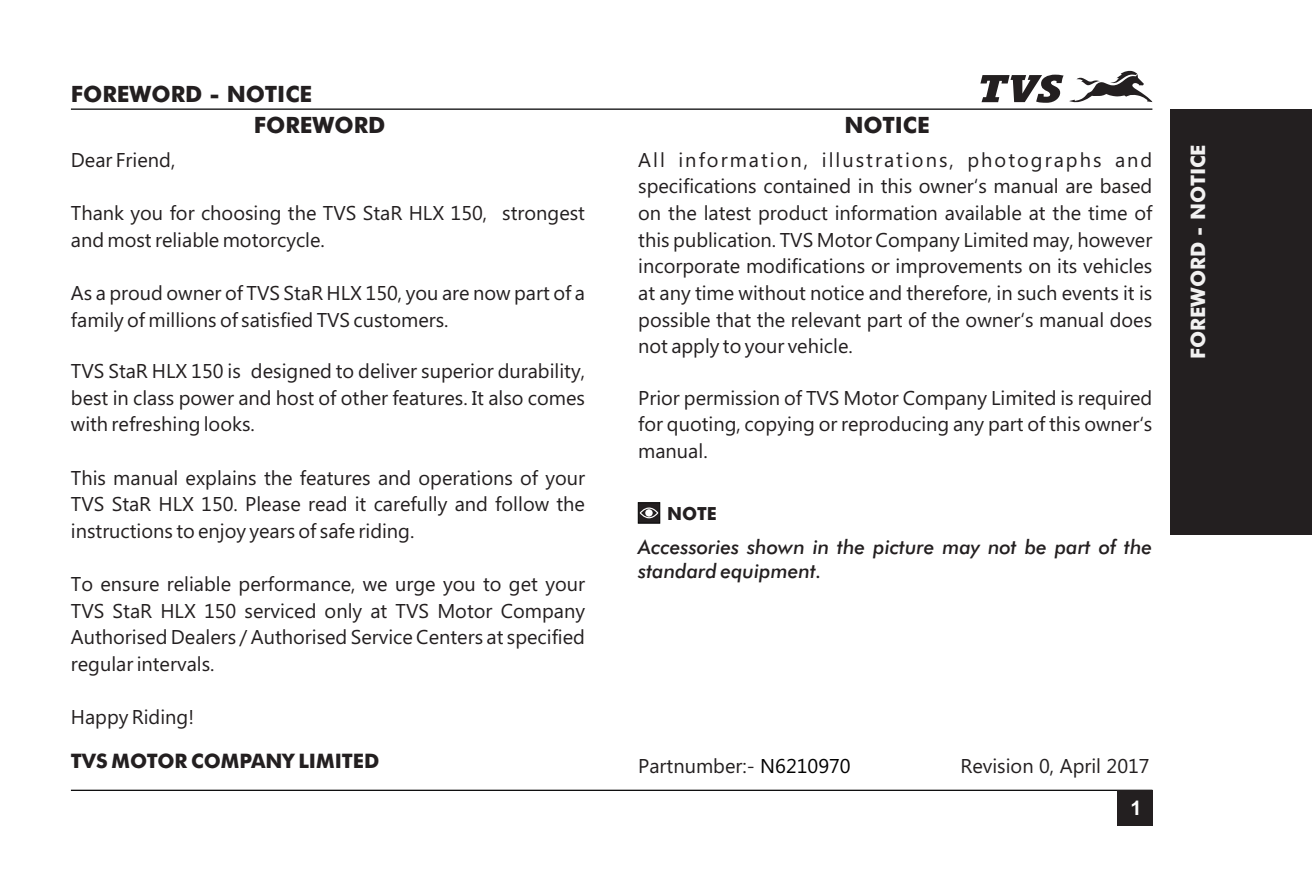
<style>
.page{position:relative;width:1312px;height:886px;background:#fff}
.page>*{position:absolute;margin:0;border:0;box-sizing:border-box;transform-origin:0 0}
.t1{font:700 22.5px "Futura BT";color:#231f20}
.t2{font:20px/26.5px "Ebrima";color:#231f20;text-align:justify}
.t3{font:italic 500 20px/24px "Futura BT";color:#231f20}
.t4{font:700 20px "Futura BT";color:#231f20}
.t5{font:700 20px "Futura BT";color:#f2f1f1}
.t6{font:700 20px "Arial";color:#fff}
.t7{font:700 18px "Futura BT";color:#231f20}
.s1{color:#000}
</style>
<div class="page">
<svg style="left:980px;top:71px;width:172px;height:32px"></svg>
<hr style="left:71px;top:109px;width:1081px;height:1px;background:#020203">
<hr style="left:71px;top:790px;width:1081px;height:1px;background:#020203">
<div style="left:1116px;top:790px;width:36px;height:35px;background:#231f20"></div>
<div style="left:1169px;top:109px;width:142px;height:425px;background:#231f20"></div>
<svg style="left:637px;top:502px;width:23px;height:22px"></svg>
<p class="t1" style="left:71px;top:85px;width:243px">FOREWORD - NOTICE</p>
<p class="t1" style="left:254px;top:116px;width:133px">FOREWORD</p>
<p class="t1" style="left:844px;top:116px;width:87px">NOTICE</p>
<p class="t2" style="left:71px;top:148px;width:106px">Dear Friend,</p>
<p class="t2" style="left:71px;top:202px;width:515px">Thank you for choosing the TVS StaR HLX 150, strongest and most reliable motorcycle.</p>
<p class="t2" style="left:71px;top:281px;width:515px">As a proud owner of TVS StaR HLX 150, you are now part of a family of millions of satisfied TVS customers.</p>
<p class="t2" style="left:71px;top:360px;width:515px">TVS StaR HLX 150 is designed to deliver superior durability, best in class power and host of other features. It also comes with refreshing looks.</p>
<p class="t2" style="left:71px;top:466px;width:515px">This manual explains the features and operations of your TVS StaR HLX 150. Please read it carefully and follow the instructions to enjoy years of safe riding.</p>
<p class="t2" style="left:71px;top:572px;width:515px">To ensure reliable performance, we urge you to get your TVS StaR HLX 150 serviced only at TVS Motor Company Authorised Dealers / Authorised Service Centers at specified regular intervals.</p>
<p class="t2" style="left:71px;top:705px;width:125px">Happy Riding!</p>
<p class="t4" style="left:71px;top:752px;width:310px">TVS MOTOR COMPANY LIMITED</p>
<p class="t2" style="left:638px;top:148px;width:515px">All information, illustrations, photographs and specifications contained in this owner‘s manual are based on the latest product information available at the time of this publication. TVS Motor Company Limited may, however incorporate modifications or improvements on its vehicles at any time without notice and therefore, in such events it is possible that the relevant part of the owner‘s manual does not apply to your vehicle.</p>
<p class="t2" style="left:638px;top:386px;width:515px">Prior permission of TVS Motor Company Limited is required for quoting, copying or reproducing any part of this owner‘s manual.</p>
<p class="t7" style="left:667px;top:506px;width:51px">NOTE</p>
<p class="t3" style="left:638px;top:536px;width:515px">Accessories shown in the picture may not be part of the standard equipment.</p>
<p class="t2" style="left:638px;top:755px;width:214px">Partnumber:- <span class="s1">N6210970</span></p>
<p class="t2" style="left:960px;top:755px;width:191px">Revision 0, April 2017</p>
<p class="t6" style="left:1130px;top:800px;width:13px">1</p>
<p class="t5" style="left:1189px;top:359px;width:216px;rotate:-90deg">FOREWORD - NOTICE</p>
</div>
